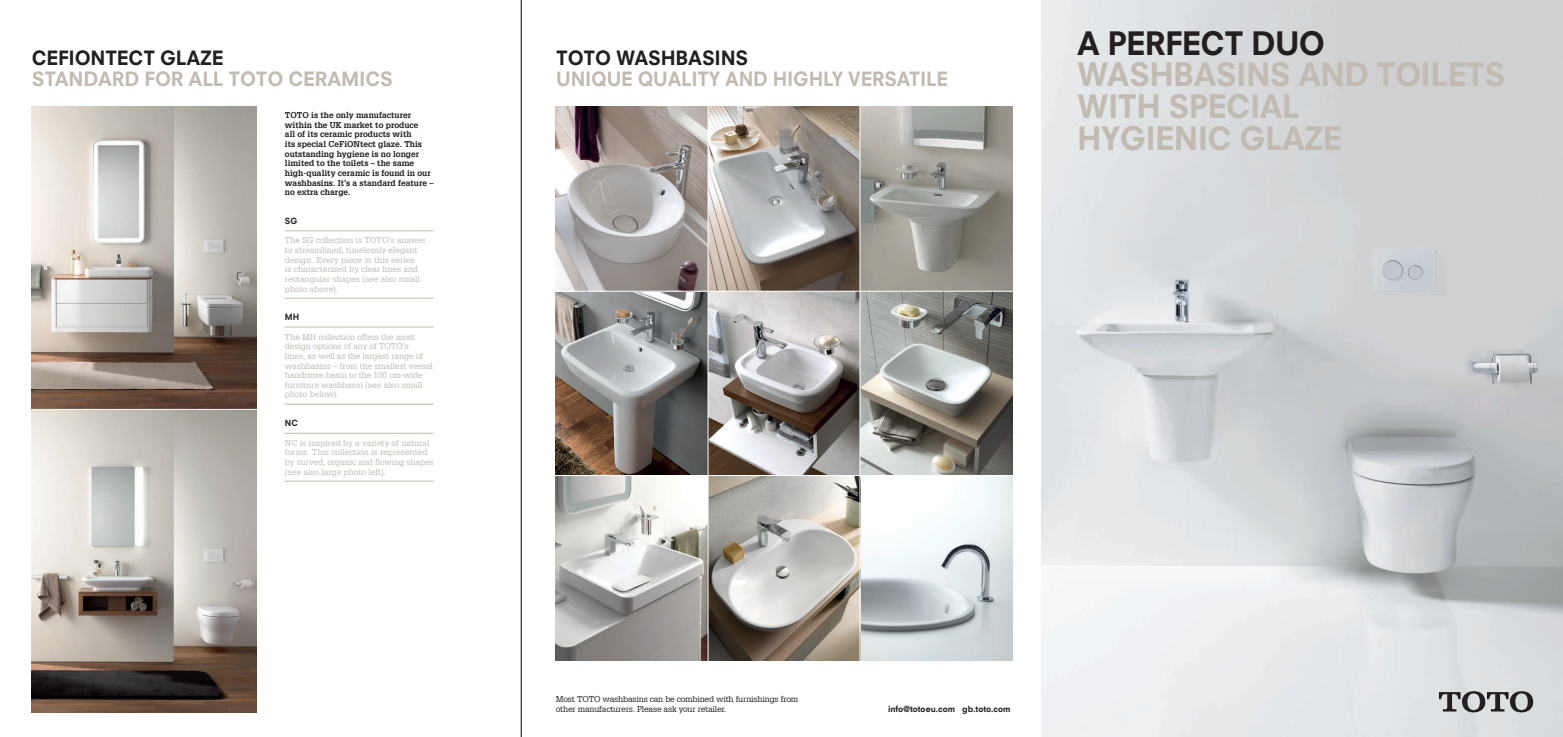
<style>
.page{position:relative;width:1563px;height:737px;background:#fff}
.page>*{position:absolute;margin:0;border:0;box-sizing:border-box;transform-origin:0 0}
.t1{font:800 31.5px/31.5px "Neuzeit SLT";letter-spacing:-.02em;color:#c1bbb2}
.t2{font:800 31.5px "Neuzeit SLT";letter-spacing:-.02em;color:#231f20}
.t3{font:800 19.25px "Neuzeit SLT";letter-spacing:-.01em;color:#c1bbb2}
.t4{font:800 19.25px "Neuzeit SLT";letter-spacing:-.01em;color:#231f20}
.t5{font:8.31px/9.6px "Glypha LT";color:#c1bbb2}
.t6{font:700 8.31px/9.6px "Glypha LT";color:#231f20}
.t7{font:8.31px/9.6px "Glypha LT";letter-spacing:-.02em;color:#231f20}
.t8{font:800 8.31px "Neuzeit SLT";color:#231f20}
</style>
<div class="page">
<img style="left:1042px;top:0;width:521px;height:737px">
<svg style="left:1439px;top:691px;width:94px;height:21px;background:#8f8f91"></svg>
<img style="left:31px;top:410px;width:226px;height:302px">
<svg style="left:31px;top:107px;width:226px;height:302px;background:#b2aaa2"></svg>
<hr style="left:285px;top:230px;width:148px;height:1px;background:#c1bbb2">
<hr style="left:285px;top:404px;width:148px;height:1px;background:#c1bbb2">
<hr style="left:285px;top:298px;width:148px;height:1px;background:#c1bbb2">
<hr style="left:285px;top:327px;width:148px;height:1px;background:#c1bbb2">
<hr style="left:285px;top:433px;width:148px;height:1px;background:#c1bbb2">
<hr style="left:285px;top:481px;width:148px;height:1px;background:#c1bbb2">
<img style="left:556px;top:292px;width:152px;height:183px">
<svg style="left:556px;top:107px;width:152px;height:184px;background:#a59e9c"></svg>
<svg style="left:709px;top:107px;width:150px;height:184px;background:#a29b94"></svg>
<svg style="left:860px;top:107px;width:152px;height:184px;background:#9c9b94"></svg>
<svg style="left:709px;top:292px;width:150px;height:183px;background:#a19d9c"></svg>
<svg style="left:860px;top:292px;width:152px;height:183px;background:#91908a"></svg>
<svg style="left:860px;top:476px;width:152px;height:184px"></svg>
<svg style="left:556px;top:476px;width:152px;height:184px"></svg>
<svg style="left:709px;top:476px;width:150px;height:184px;background:#a8a39b"></svg>
<hr style="left:521px;top:0;width:1px;height:737px;background:#000">
<h2 class="t4" style="left:32px;top:46px;width:193px">CEFIONTECT GLAZE</h2>
<h2 class="t3" style="left:32px;top:67px;width:363px">STANDARD FOR ALL TOTO CERAMICS</h2>
<p class="t6" style="left:285px;top:110px;width:150px">TOTO is the only manufacturer within the UK market to produce<br>all of its ceramic products with<br>its special CeFiONtect glaze. This outstanding hygiene is no longer limited to the toilets – the same high-quality ceramic is found in our washbasins. It’s a standard feature – no extra charge.</p>
<p class="t8" style="left:285px;top:216px;width:14px">SG</p>
<p class="t5" style="left:285px;top:235px;width:143px">The SG collection is TOTO’s answer to streamlined, timelessly elegant design. Every piece in this series<br>is characterised by clear lines and rectangular shapes (see also small photo above).</p>
<p class="t8" style="left:285px;top:312px;width:16px">MH</p>
<p class="t5" style="left:285px;top:332px;width:149px">The MH collection offers the most design options of any of TOTO’s<br>lines, as well as the largest range of washbasins – from the smallest vessel handrinse basin to the 100 cm-wide furniture washbasin (see also small photo below).</p>
<p class="t8" style="left:285px;top:418px;width:14px">NC</p>
<p class="t5" style="left:285px;top:437px;width:150px">NC is inspired by a variety of natural forms. This collection is represented by curved, organic and flowing shapes (see also large photo left).</p>
<h2 class="t4" style="left:556px;top:46px;width:194px">TOTO WASHBASINS</h2>
<h2 class="t3" style="left:556px;top:67px;width:393px">UNIQUE QUALITY AND HIGHLY VERSATILE</h2>
<h1 class="t2" style="left:1077px;top:24px;width:249px">A PERFECT DUO</h1>
<h1 class="t1" style="left:1077px;top:59px;width:430px">WASHBASINS AND TOILETS<br>WITH SPECIAL<br>HYGIENIC GLAZE</h1>
<p class="t7" style="left:556px;top:694px;width:244px">Most TOTO washbasins can be combined with furnishings from other manufacturers. Please ask your retailer.</p>
<p class="t8" style="left:888px;top:704px;width:124px">info@totoeu.com gb.toto.com</p>
</div>
